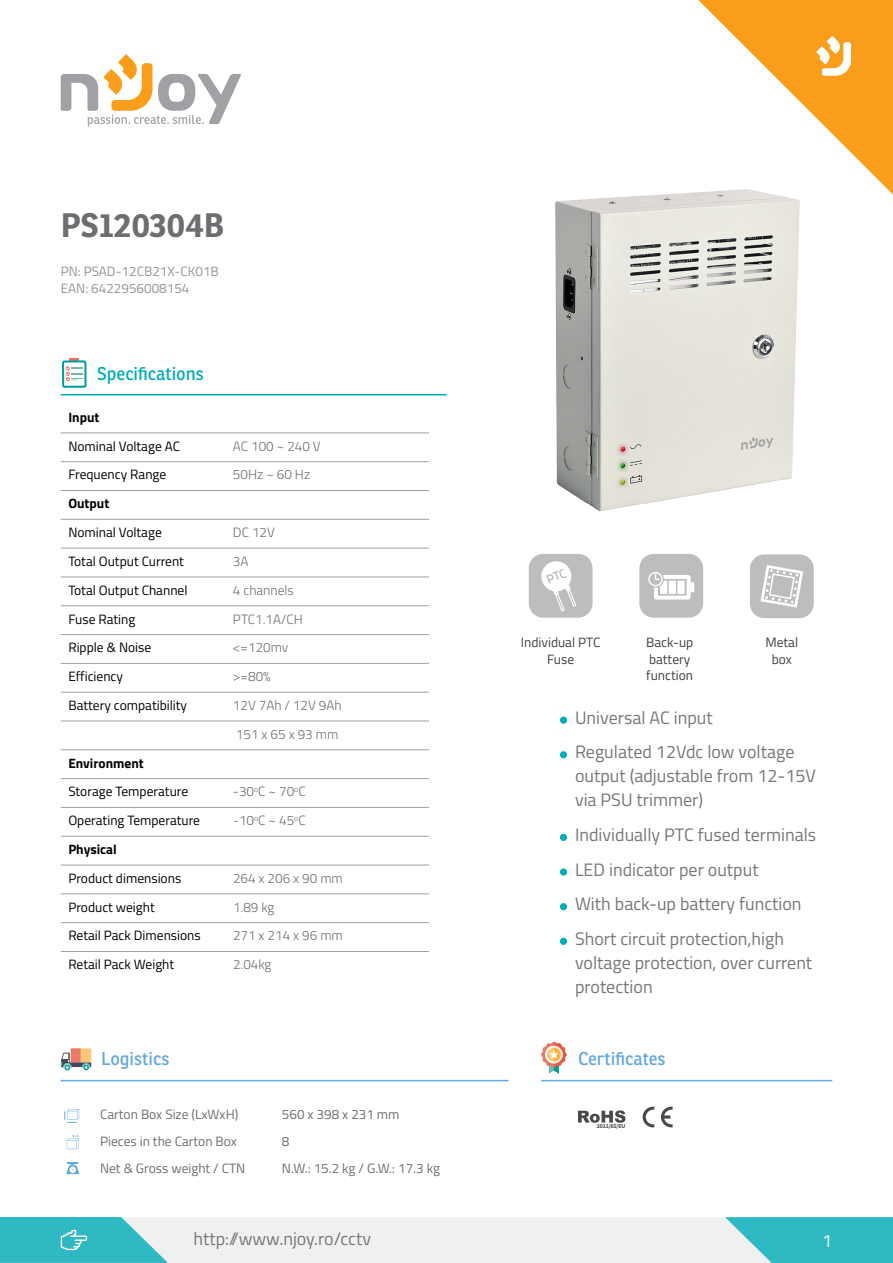
<style>
.page{position:relative;width:893px;height:1263px;background:#fff}
.page>*{position:absolute;margin:0;border:0;box-sizing:border-box;transform-origin:0 0}
.t1{font:700 33px "Ronnia";color:#6d6e71}
.t2{font:18px/34.7px "Titillium";color:#777}
.t3{font:18px "Ronnia";color:#61a8dc}
.t4{font:18px "Ronnia";color:#00acb7}
.t5{font:18px "Titillium";color:#fff}
.t6{font:13.5px "Titillium";color:#000}
.t7{font:300 13.5px/28.8px "Titillium";color:#6d6e71}
.t8{font:13.5px "Titillium";color:#6d6e71}
.t9{font:13.5px/16.5px "Titillium";color:#404042;text-align:center}
.t10{font:13.5px/17px "Titillium";color:#939598}
.t11{font:700 13.5px "Titillium";color:#000}
.t12{font:700 6px "Source Sans Pro";letter-spacing:-.025em;color:#4a4a4c}
</style>
<div class="page">
<div style="left:0;top:1217px;width:893px;height:46px;background:#eff0f0"></div>
<svg style="left:725px;top:1217px;width:168px;height:46px;background:#4ac0c8"></svg>
<img style="left:555px;top:192px;width:245px;height:320px">
<svg style="left:698px;top:0;width:195px;height:194px"></svg>
<svg style="left:61px;top:54px;width:180px;height:72px"></svg>
<svg style="left:0;top:1217px;width:168px;height:46px;background:#4ec2c9"></svg>
<div style="left:560px;top:716px;width:7px;height:8px;background:#00acb7;border-radius:50%"></div>
<div style="left:560px;top:751px;width:7px;height:7px;background:#00acb7;border-radius:50%"></div>
<div style="left:560px;top:834px;width:7px;height:7px;background:#00acb7;border-radius:50%"></div>
<div style="left:560px;top:868px;width:7px;height:8px;background:#00acb7;border-radius:50%"></div>
<div style="left:560px;top:903px;width:7px;height:7px;background:#00acb7;border-radius:50%"></div>
<div style="left:560px;top:938px;width:7px;height:7px;background:#00acb7;border-radius:50%"></div>
<div style="left:529px;top:554px;width:64px;height:64px;background:#bbbdbf;border-radius:14px"></div>
<div style="left:639px;top:554px;width:64px;height:64px;background:#bbbdbf;border-radius:14px"></div>
<div style="left:750px;top:554px;width:64px;height:64px;background:#bbbdbf;border-radius:14px"></div>
<hr style="left:61px;top:394px;width:385px;height:1px;background:#00acb7">
<div style="left:62px;top:360px;width:25px;height:28px;border:2px solid #009ea1;border-radius:2px"></div>
<svg style="left:66px;top:358px;width:17px;height:23px"></svg>
<hr style="left:61px;top:836px;width:155px;height:1px;background:#9fa1a4">
<hr style="left:216px;top:836px;width:213px;height:1px;background:#9fa1a4">
<hr style="left:61px;top:893px;width:155px;height:1px;background:#9fa1a4">
<hr style="left:216px;top:893px;width:213px;height:1px;background:#9fa1a4">
<hr style="left:61px;top:922px;width:155px;height:1px;background:#9fa1a4">
<hr style="left:216px;top:922px;width:213px;height:1px;background:#9fa1a4">
<hr style="left:61px;top:951px;width:155px;height:1px;background:#9fa1a4">
<hr style="left:216px;top:951px;width:213px;height:1px;background:#9fa1a4">
<hr style="left:61px;top:865px;width:155px;height:1px;background:#9fa1a4">
<hr style="left:216px;top:865px;width:213px;height:1px;background:#9fa1a4">
<hr style="left:61px;top:432px;width:155px;height:1px;background:#9fa1a4">
<hr style="left:216px;top:432px;width:213px;height:1px;background:#9fa1a4">
<hr style="left:61px;top:461px;width:155px;height:1px;background:#9fa1a4">
<hr style="left:216px;top:461px;width:213px;height:1px;background:#9fa1a4">
<hr style="left:61px;top:490px;width:155px;height:1px;background:#9fa1a4">
<hr style="left:216px;top:490px;width:213px;height:1px;background:#9fa1a4">
<hr style="left:61px;top:519px;width:155px;height:1px;background:#9fa1a4">
<hr style="left:216px;top:519px;width:213px;height:1px;background:#9fa1a4">
<hr style="left:61px;top:548px;width:155px;height:1px;background:#9fa1a4">
<hr style="left:216px;top:548px;width:213px;height:1px;background:#9fa1a4">
<hr style="left:61px;top:576px;width:155px;height:1px;background:#9fa1a4">
<hr style="left:216px;top:576px;width:213px;height:1px;background:#9fa1a4">
<hr style="left:61px;top:605px;width:155px;height:1px;background:#9fa1a4">
<hr style="left:216px;top:605px;width:213px;height:1px;background:#9fa1a4">
<hr style="left:61px;top:634px;width:155px;height:1px;background:#9fa1a4">
<hr style="left:216px;top:634px;width:213px;height:1px;background:#9fa1a4">
<hr style="left:61px;top:663px;width:155px;height:1px;background:#9fa1a4">
<hr style="left:216px;top:663px;width:213px;height:1px;background:#9fa1a4">
<hr style="left:61px;top:692px;width:155px;height:1px;background:#9fa1a4">
<hr style="left:216px;top:692px;width:213px;height:1px;background:#9fa1a4">
<hr style="left:61px;top:721px;width:155px;height:1px;background:#9fa1a4">
<hr style="left:216px;top:721px;width:213px;height:1px;background:#9fa1a4">
<hr style="left:61px;top:749px;width:155px;height:1px;background:#9fa1a4">
<hr style="left:216px;top:749px;width:213px;height:1px;background:#9fa1a4">
<hr style="left:61px;top:778px;width:155px;height:1px;background:#9fa1a4">
<hr style="left:216px;top:778px;width:213px;height:1px;background:#9fa1a4">
<hr style="left:61px;top:807px;width:155px;height:1px;background:#9fa1a4">
<hr style="left:216px;top:807px;width:213px;height:1px;background:#9fa1a4">
<svg style="left:67px;top:1135px;width:12px;height:14px"></svg>
<svg style="left:66px;top:1162px;width:13px;height:12px"></svg>
<svg style="left:64px;top:1109px;width:15px;height:14px"></svg>
<hr style="left:61px;top:1080px;width:448px;height:1px;background:#61a8dc">
<hr style="left:541px;top:1080px;width:291px;height:1px;background:#61a8dc">
<div style="left:71px;top:1048px;width:20px;height:14px;background:#fbc876"></div>
<div style="left:71px;top:1048px;width:10px;height:14px;background:#e87a6b"></div>
<svg style="left:61px;top:1052px;width:30px;height:18px"></svg>
<svg style="left:541px;top:1041px;width:26px;height:33px"></svg>
<svg style="left:643px;top:1107px;width:11px;height:20px"></svg>
<svg style="left:661px;top:1107px;width:12px;height:20px"></svg>
<svg style="left:578px;top:1110px;width:47px;height:13px"></svg>
<svg style="left:648px;top:572px;width:46px;height:28px"></svg>
<svg style="left:760px;top:565px;width:43px;height:43px"></svg>
<svg style="left:541px;top:561px;width:36px;height:50px"></svg>
<h1 class="t1" style="left:61px;top:205px;width:165px">PS120304B</h1>
<p class="t10" style="left:61px;top:262px;width:160px">PN: PSAD-12CB21X-CK01B<br>EAN: 6422956008154</p>
<p class="t4" style="left:97px;top:362px;width:108px">Specifications</p>
<p class="t11" style="left:68px;top:407px;width:33px">Input</p>
<p class="t6" style="left:68px;top:436px;width:113px">Nominal Voltage AC</p>
<p class="t7" style="left:233px;top:431px;width:89px">AC 100 ~ 240 V</p>
<p class="t6" style="left:68px;top:465px;width:99px">Frequency Range</p>
<p class="t7" style="left:233px;top:460px;width:79px">50Hz ~ 60 Hz</p>
<p class="t11" style="left:68px;top:493px;width:42px">Output</p>
<p class="t6" style="left:68px;top:522px;width:95px">Nominal Voltage</p>
<p class="t7" style="left:233px;top:517px;width:43px">DC 12V</p>
<p class="t6" style="left:68px;top:551px;width:117px">Total Output Current</p>
<p class="t7" style="left:233px;top:546px;width:17px">3A</p>
<p class="t6" style="left:68px;top:580px;width:121px">Total Output Channel</p>
<p class="t7" style="left:233px;top:575px;width:62px">4 channels</p>
<p class="t6" style="left:68px;top:609px;width:69px">Fuse Rating</p>
<p class="t7" style="left:233px;top:604px;width:71px">PTC1.1A/CH</p>
<p class="t6" style="left:68px;top:638px;width:84px">Ripple &amp; Noise</p>
<p class="t7" style="left:233px;top:633px;width:57px">&lt;=120mv</p>
<p class="t6" style="left:68px;top:666px;width:56px">Efficiency</p>
<p class="t7" style="left:233px;top:661px;width:39px">&gt;=80%</p>
<p class="t6" style="left:68px;top:695px;width:120px">Battery compatibility</p>
<p class="t7" style="left:233px;top:690px;width:110px">12V 7Ah / 12V 9Ah<br>151 x 65 x 93 mm</p>
<p class="t11" style="left:68px;top:752px;width:77px">Environment</p>
<p class="t6" style="left:68px;top:782px;width:121px">Storage Temperature</p>
<p class="t7" style="left:233px;top:777px;width:74px">-30<sup>o</sup>C ~ 70<sup>o</sup>C</p>
<p class="t6" style="left:68px;top:811px;width:133px">Operating Temperature</p>
<p class="t7" style="left:233px;top:805px;width:74px">-10<sup>o</sup>C ~ 45<sup>o</sup>C</p>
<p class="t11" style="left:68px;top:839px;width:50px">Physical</p>
<p class="t6" style="left:68px;top:868px;width:114px">Product dimensions</p>
<p class="t7" style="left:233px;top:863px;width:111px">264 x 206 x 90 mm</p>
<p class="t6" style="left:68px;top:897px;width:88px">Product weight</p>
<p class="t7" style="left:233px;top:892px;width:43px">1.89 kg</p>
<p class="t6" style="left:68px;top:926px;width:134px">Retail Pack Dimensions</p>
<p class="t7" style="left:233px;top:921px;width:111px">271 x 214 x 96 mm</p>
<p class="t6" style="left:68px;top:955px;width:107px">Retail Pack Weight</p>
<p class="t7" style="left:233px;top:949px;width:40px">2.04kg</p>
<p class="t9" style="left:521px;top:633px;width:81px">Individual PTC<br>Fuse</p>
<p class="t9" style="left:646px;top:633px;width:49px;text-align:left">Back-up battery function</p>
<p class="t9" style="left:765px;top:633px;width:34px">Metal box</p>
<p class="t2" style="left:575px;top:699px;width:221px">Universal AC input<br>Regulated 12Vdc low voltage</p>
<p class="t2" style="left:575px;top:763px;width:242px;line-height:24px">output (adjustable from 12-15V via PSU trimmer)</p>
<p class="t2" style="left:575px;top:816px;width:243px">Individually PTC fused terminals<br>LED indicator per output<br>With back-up battery function<br>Short circuit protection,high</p>
<p class="t2" style="left:575px;top:950px;width:239px;line-height:24px">voltage protection, over current protection</p>
<p class="t3" style="left:101px;top:1047px;width:70px">Logistics</p>
<p class="t3" style="left:578px;top:1047px;width:89px">Certificates</p>
<p class="t8" style="left:100px;top:1105px;width:140px">Carton Box Size (LxWxH)</p>
<p class="t8" style="left:282px;top:1105px;width:119px">560 x 398 x 231 mm</p>
<p class="t12" style="left:597px;top:1122px;width:30px">2011/65/EU</p>
<p class="t8" style="left:100px;top:1131px;width:138px">Pieces in the Carton Box</p>
<p class="t8" style="left:282px;top:1131px;width:9px">8</p>
<p class="t8" style="left:100px;top:1158px;width:147px">Net &amp; Gross weight / CTN</p>
<p class="t8" style="left:282px;top:1158px;width:160px">N.W.: 15.2 kg / G.W.: 17.3 kg</p>
<p class="t2" style="left:193px;top:1220px;width:179px">http://www.njoy.ro/cctv</p>
<p class="t5" style="left:822px;top:1227px;width:12px">1</p>
</div>
